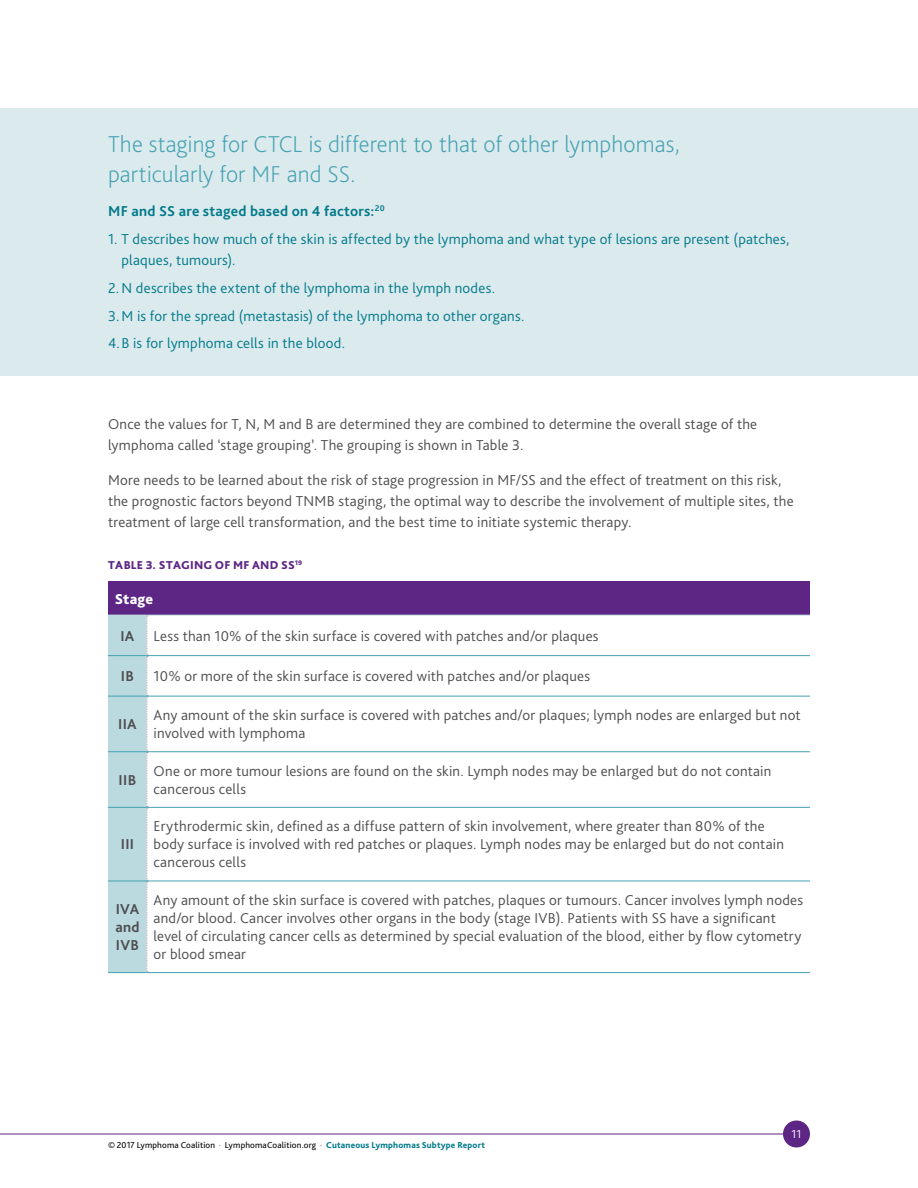
<style>
.page{position:relative;width:918px;height:1188px;background:#fff}
.page>*{position:absolute;margin:0;border:0;box-sizing:border-box;transform-origin:0 0}
.t1{font:200 24px/30px "Bliss Pro";letter-spacing:.005em;color:#44a1b2}
.t2{font:300 15px/18px "Bliss Pro";letter-spacing:.015em;color:#4d4d4f}
.t3{font:300 15px/27.8px "Bliss Pro";letter-spacing:.015em;color:#00798a}
.t4{font:700 15px "Bliss Pro";letter-spacing:.015em;color:#00798a}
.t5{font:700 15px/18px "Bliss Pro";letter-spacing:.025em;color:#4d4d4f;text-align:justify}
.t6{font:800 15px "Bliss Pro";letter-spacing:.01em;color:#fff}
.t7{font:800 12px "Bliss Pro";letter-spacing:.015em;color:#5d2685}
.t8{font:300 12px "Bliss Pro";color:#fff}
.t9{font:9px "Bliss Pro";letter-spacing:.015em;color:#000}
.s1{font-family:"Bryant"}
.s2{font-weight:800;color:#00798a}
</style>
<div class="page">
<div style="left:783px;top:1120px;width:27px;height:28px;background:#5d2685;border-radius:50%"></div>
<hr style="left:0;top:1134px;width:783px;height:1px;background:#5d2685">
<div style="left:108px;top:581px;width:702px;height:34px;background:#5d2685"></div>
<div style="left:108px;top:616px;width:40px;height:356px;background:#badadf"></div>
<hr style="left:108px;top:615px;width:39px;height:1px;background:#badadf">
<hr style="left:147px;top:615px;width:663px;height:1px;background:#badadf">
<hr style="left:108px;top:655px;width:39px;height:1px;background:#44a1b2">
<hr style="left:147px;top:655px;width:663px;height:1px;background:#44a1b2">
<hr style="left:108px;top:696px;width:39px;height:1px;background:#44a1b2">
<hr style="left:147px;top:696px;width:663px;height:1px;background:#44a1b2">
<hr style="left:108px;top:751px;width:39px;height:1px;background:#44a1b2">
<hr style="left:147px;top:751px;width:663px;height:1px;background:#44a1b2">
<hr style="left:108px;top:807px;width:39px;height:1px;background:#44a1b2">
<hr style="left:147px;top:807px;width:663px;height:1px;background:#44a1b2">
<hr style="left:108px;top:881px;width:39px;height:1px;background:#44a1b2">
<hr style="left:147px;top:881px;width:663px;height:1px;background:#44a1b2">
<hr style="left:108px;top:972px;width:39px;height:1px;background:#44a1b2">
<hr style="left:147px;top:972px;width:663px;height:1px;background:#44a1b2">
<div style="left:0;top:108px;width:918px;height:267px;background:#dbeaed"></div>
<h1 class="t1" style="left:108px;top:128px;width:573px">The staging for CTCL is different to that of other lymphomas, particularly for MF and SS.</h1>
<p class="t4" style="left:108px;top:202px;width:278px">MF and SS are staged based on 4 factors:<sup>20</sup></p>
<p class="t3" style="left:122px;top:228px;width:669px;line-height:21px;text-indent:-14px">1. T describes how much of the skin is affected by the lymphoma and what type of lesions are present (patches, plaques, tumours).</p>
<p class="t3" style="left:108px;top:274px;width:418px">2. N describes the extent of the lymphoma in the lymph nodes.<br>3.M is for the spread (metastasis) of the lymphoma to other organs.<br>4.B is for lymphoma cells in the blood.</p>
<p class="t2" style="left:108px;top:413px;width:651px;line-height:21px">Once the values for T, N, M and B are determined they are combined to determine the overall stage of the lymphoma called ‘stage grouping’. The grouping is shown in Table 3.</p>
<p class="t2" style="left:108px;top:469px;width:687px;line-height:21px">More needs to be learned about the risk of stage progression in MF/SS and the effect of treatment on this risk, the prognostic factors beyond TNMB staging, the optimal way to describe the involvement of multiple sites, the treatment of large cell transformation, and the best time to initiate systemic therapy.</p>
<p class="t7" style="left:108px;top:557px;width:196px">TABLE 3. STAGING OF MF AND SS<sup>19</sup></p>
<p class="t6" style="left:115px;top:589px;width:40px">Stage</p>
<p class="t5" style="left:120px;top:626px;width:16px">IA</p>
<p class="t2" style="left:154px;top:626px;width:447px">Less than 10% of the skin surface is covered with patches and/or plaques</p>
<p class="t5" style="left:121px;top:667px;width:15px">IB</p>
<p class="t2" style="left:154px;top:667px;width:438px">10% or more of the skin surface is covered with patches and/or plaques</p>
<p class="t5" style="left:118px;top:715px;width:20px">IIA</p>
<p class="t2" style="left:154px;top:706px;width:649px">Any amount of the skin surface is covered with patches and/or plaques; lymph nodes are enlarged but not involved with lymphoma</p>
<p class="t5" style="left:119px;top:771px;width:19px">IIB</p>
<p class="t2" style="left:154px;top:762px;width:619px">One or more tumour lesions are found on the skin. Lymph nodes may be enlarged but do not contain cancerous cells</p>
<p class="t5" style="left:121px;top:835px;width:15px">III</p>
<p class="t2" style="left:154px;top:817px;width:632px">Erythrodermic skin, defined as a diffuse pattern of skin involvement, where greater than 80% of the body surface is involved with red patches or plaques. Lymph nodes may be enlarged but do not contain cancerous cells</p>
<p class="t5" style="left:115px;top:900px;width:26px">IVA and IVB</p>
<p class="t2" style="left:154px;top:891px;width:651px">Any amount of the skin surface is covered with patches, plaques or tumours. Cancer involves lymph nodes and/or blood. Cancer involves other organs in the body (stage IVB). Patients with SS have a significant level of circulating cancer cells as determined by special evaluation of the blood, either by flow cytometry or blood smear</p>
<p class="t9" style="left:108px;top:1140px;width:379px">© 2017 Lymphoma Coalition <span class="s1">·</span> LymphomaCoalition.org <span class="s1">·</span> <span class="s2">Cutaneous Lymphomas Subtype Report</span></p>
<p class="t8" style="left:792px;top:1127px;width:11px">11</p>
</div>
